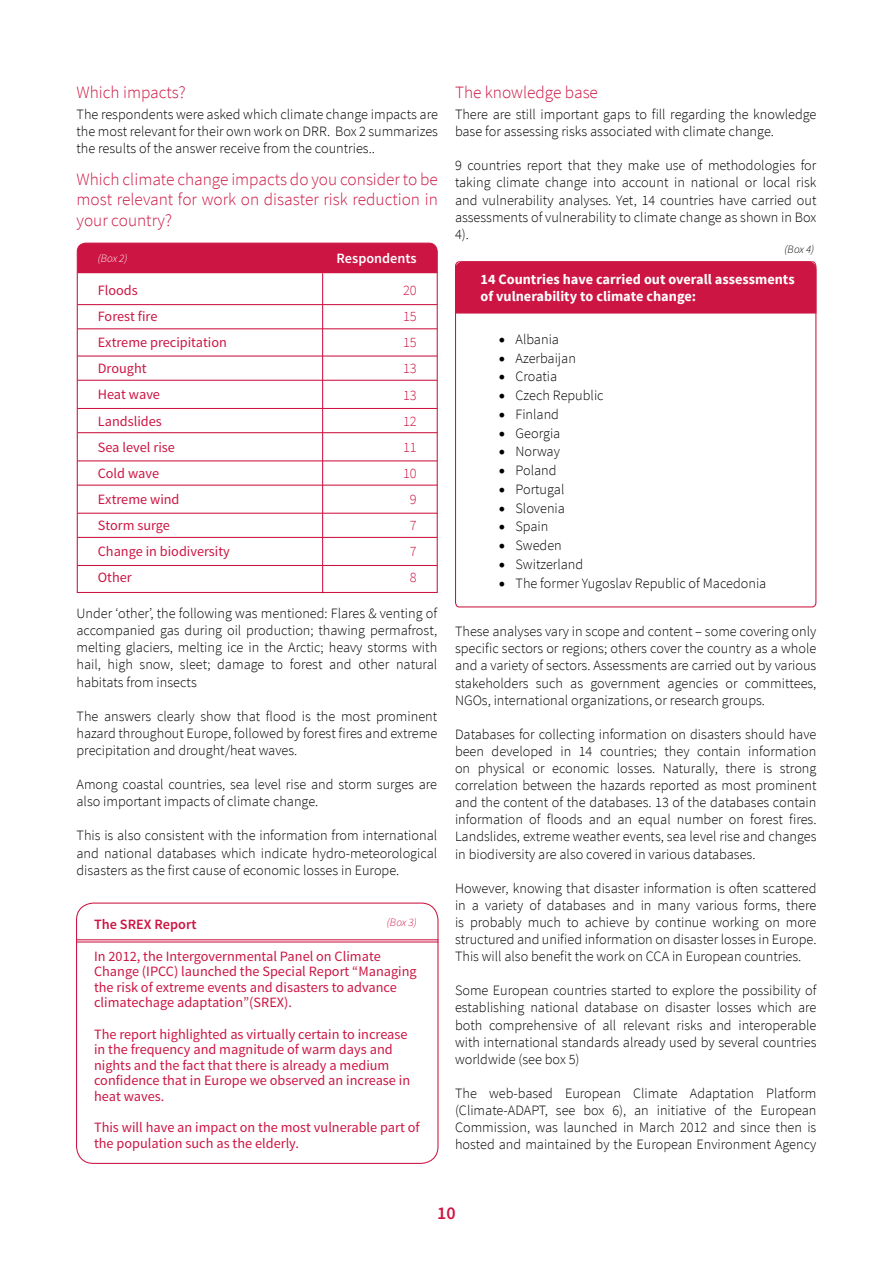
<style>
.page{position:relative;width:893px;height:1263px;background:#fff}
.page>*{position:absolute;margin:0;border:0;box-sizing:border-box;transform-origin:0 0}
.t1{font:600 18px "Source Sans Pro";color:#cd1543}
.t2{font:300 17.25px/20.7px "Source Sans Pro";color:#cd1543;text-align:justify}
.t3{font:300 14.25px/17.1px "Source Sans Pro";color:#000;text-align:justify}
.t4{font:14.25px/26.1px "Source Sans Pro";color:#cd1543}
.t5{font:700 14.25px/17.1px "Source Sans Pro";color:#fff}
.t6{font:300 14.25px/26.1px "Source Sans Pro";color:#cd1543;text-align:center}
.t7{font:600 14.25px "Source Sans Pro";color:#cd1543}
.t8{font:600 14.25px "Source Sans Pro";color:#fff}
.t9{font:italic 300 11.25px "Source Sans Pro";color:#fff}
.t10{font:italic 300 11.25px "Source Sans Pro";color:#cd1543}
.t11{font:italic 300 11.25px "Source Sans Pro";color:#000}
.s1{font-family:"Minion Pro";font-weight:400;font-size:18px}
</style>
<div class="page">
<svg style="left:76px;top:242px;width:362px;height:351px"></svg>
<div style="left:77px;top:243px;width:360px;height:30px;background:#cd1543"></div>
<hr style="left:322px;top:273px;width:1px;height:320px;background:#cd1543">
<hr style="left:77px;top:304px;width:360px;height:1px;background:#cd1543">
<hr style="left:77px;top:355px;width:360px;height:2px;background:#cd1543">
<hr style="left:77px;top:408px;width:360px;height:1px;background:#cd1543">
<hr style="left:77px;top:460px;width:360px;height:1px;background:#cd1543">
<hr style="left:77px;top:513px;width:360px;height:1px;background:#cd1543">
<hr style="left:77px;top:328px;width:360px;height:1px;background:#cd1543">
<hr style="left:77px;top:380px;width:360px;height:1px;background:#cd1543">
<hr style="left:77px;top:432px;width:360px;height:1px;background:#cd1543">
<hr style="left:77px;top:485px;width:360px;height:1px;background:#cd1543">
<hr style="left:77px;top:537px;width:360px;height:1px;background:#cd1543">
<hr style="left:77px;top:565px;width:360px;height:1px;background:#cd1543">
<div style="left:76px;top:902px;width:362px;height:262px;border:1px solid #cd1543;border-radius:17px"></div>
<hr style="left:76px;top:941px;width:362px;height:1px;background:#cd1543">
<hr style="left:76px;top:939px;width:362px;height:1px;background:#cd1543">
<svg style="left:455px;top:264px;width:362px;height:344px"></svg>
<div style="left:455px;top:261px;width:361px;height:53px;background:#cd1543"></div>
<p class="t2" style="left:77px;top:82px;width:111px">Which impacts?</p>
<p class="t3" style="left:77px;top:106px;width:363px">The respondents were asked which climate change impacts are the most relevant for their own work on DRR. Box 2 summarizes the results of the answer receive from the countries..</p>
<p class="t2" style="left:77px;top:169px;width:363px">Which climate change impacts do you consider to be most relevant for work on disaster risk reduction in your country?</p>
<p class="t9" style="left:98px;top:252px;width:31px">(Box 2)</p>
<p class="t8" style="left:337px;top:249px;width:82px">Respondents</p>
<p class="t4" style="left:98px;top:277px;width:134px">Floods<br>Forest fire<br>Extreme precipitation<br>Drought<br>Heat wave<br>Landslides<br>Sea level rise<br>Cold wave<br>Extreme wind<br>Storm surge<br>Change in biodiversity<br>Other</p>
<p class="t6" style="left:403px;top:277px;width:15px">20<br>15<br>15<br>13<br>13<br>12<br>11<br>10<br>9<br>7<br>7<br>8</p>
<p class="t3" style="left:77px;top:605px;width:362px">Under ‘other’, the following was mentioned: Flares &amp; venting of accompanied gas during oil production; thawing permafrost, melting glaciers, melting ice in the Arctic; heavy storms with hail, high snow, sleet; damage to forest and other natural habitats from insects</p>
<p class="t3" style="left:77px;top:707px;width:362px">The answers clearly show that flood is the most prominent hazard throughout Europe, followed by forest fires and extreme precipitation and drought/heat waves.</p>
<p class="t3" style="left:77px;top:776px;width:362px">Among coastal countries, sea level rise and storm surges are also important impacts of climate change.</p>
<p class="t3" style="left:77px;top:827px;width:362px">This is also consistent with the information from international and national databases which indicate hydro-meteorological disasters as the first cause of economic losses in Europe.</p>
<p class="t10" style="left:387px;top:915px;width:31px">(Box 3)</p>
<p class="t7" style="left:94px;top:916px;width:104px">The SREX Report</p>
<p class="t4" style="left:94px;top:948px;width:324px;line-height:15.6px">In 2012, the Intergovernmental Panel on Climate Change (IPCC) launched the Special Report “Managing the risk of extreme events and disasters to advance climatechage adaptation”(SREX).</p>
<p class="t4" style="left:94px;top:1026px;width:318px;line-height:15.6px">The report highlighted as virtually certain to increase in the frequency and magnitude of warm days and nights and the fact that there is already a medium confidence that in Europe we observed an increase in heat waves.</p>
<p class="t4" style="left:94px;top:1120px;width:327px;line-height:15.6px">This will have an impact on the most vulnerable part of the population such as the elderly.</p>
<p class="t2" style="left:455px;top:82px;width:144px">The knowledge base</p>
<p class="t3" style="left:455px;top:106px;width:363px">There are still important gaps to fill regarding the knowledge base for assessing risks associated with climate change.</p>
<p class="t3" style="left:455px;top:157px;width:363px">9 countries report that they make use of methodologies for taking climate change into account in national or local risk and vulnerability analyses. Yet, 14 countries have carried out assessments of vulnerability to climate change as shown in Box 4).</p>
<p class="t11" style="left:784px;top:242px;width:31px">(Box 4)</p>
<p class="t5" style="left:480px;top:271px;width:316px">14 Countries have carried out overall assessments of vulnerability to climate change:</p>
<p class="t3" style="left:499px;top:331px;width:62px"><span class="s1">•</span> Albania</p>
<p class="t3" style="left:499px;top:349px;width:79px"><span class="s1">•</span> Azerbaijan</p>
<p class="t3" style="left:499px;top:368px;width:60px"><span class="s1">•</span> Croatia</p>
<p class="t3" style="left:499px;top:387px;width:107px"><span class="s1">•</span> Czech Republic</p>
<p class="t3" style="left:499px;top:406px;width:62px"><span class="s1">•</span> Finland</p>
<p class="t3" style="left:499px;top:424px;width:63px"><span class="s1">•</span> Georgia</p>
<p class="t3" style="left:499px;top:443px;width:63px"><span class="s1">•</span> Norway</p>
<p class="t3" style="left:499px;top:462px;width:60px"><span class="s1">•</span> Poland</p>
<p class="t3" style="left:499px;top:481px;width:67px"><span class="s1">•</span> Portugal</p>
<p class="t3" style="left:499px;top:499px;width:68px"><span class="s1">•</span> Slovenia</p>
<p class="t3" style="left:499px;top:518px;width:51px"><span class="s1">•</span> Spain</p>
<p class="t3" style="left:499px;top:537px;width:65px"><span class="s1">•</span> Sweden</p>
<p class="t3" style="left:499px;top:556px;width:86px"><span class="s1">•</span> Switzerland</p>
<p class="t3" style="left:499px;top:574px;width:269px"><span class="s1">•</span> The former Yugoslav Republic of Macedonia</p>
<p class="t3" style="left:455px;top:623px;width:363px">These analyses vary in scope and content – some covering only specific sectors or regions; others cover the country as a whole and a variety of sectors. Assessments are carried out by various stakeholders such as government agencies or committees, NGOs, international organizations, or research groups.</p>
<p class="t3" style="left:455px;top:726px;width:363px">Databases for collecting information on disasters should have been developed in 14 countries; they contain information on physical or economic losses. Naturally, there is strong correlation between the hazards reported as most prominent and the content of the databases. 13 of the databases contain information of floods and an equal number on forest fires.<br>Landslides, extreme weather events, sea level rise and changes in biodiversity are also covered in various databases.</p>
<p class="t3" style="left:455px;top:879px;width:363px">However, knowing that disaster information is often scattered in a variety of databases and in many various forms, there is probably much to achieve by continue working on more structured and unified information on disaster losses in Europe.<br>This will also benefit the work on CCA in European countries.</p>
<p class="t3" style="left:455px;top:982px;width:363px">Some European countries started to explore the possibility of establishing national database on disaster losses which are both comprehensive of all relevant risks and interoperable with international standards already used by several countries worldwide (see box 5)</p>
<p class="t3" style="left:455px;top:1085px;width:363px">The web-based European Climate Adaptation Platform (Climate-ADAPT, see box 6), an initiative of the European Commission, was launched in March 2012 and since then is hosted and maintained by the European Environment Agency</p>
<p class="t1" style="left:437px;top:1201px;width:20px">10</p>
</div>
